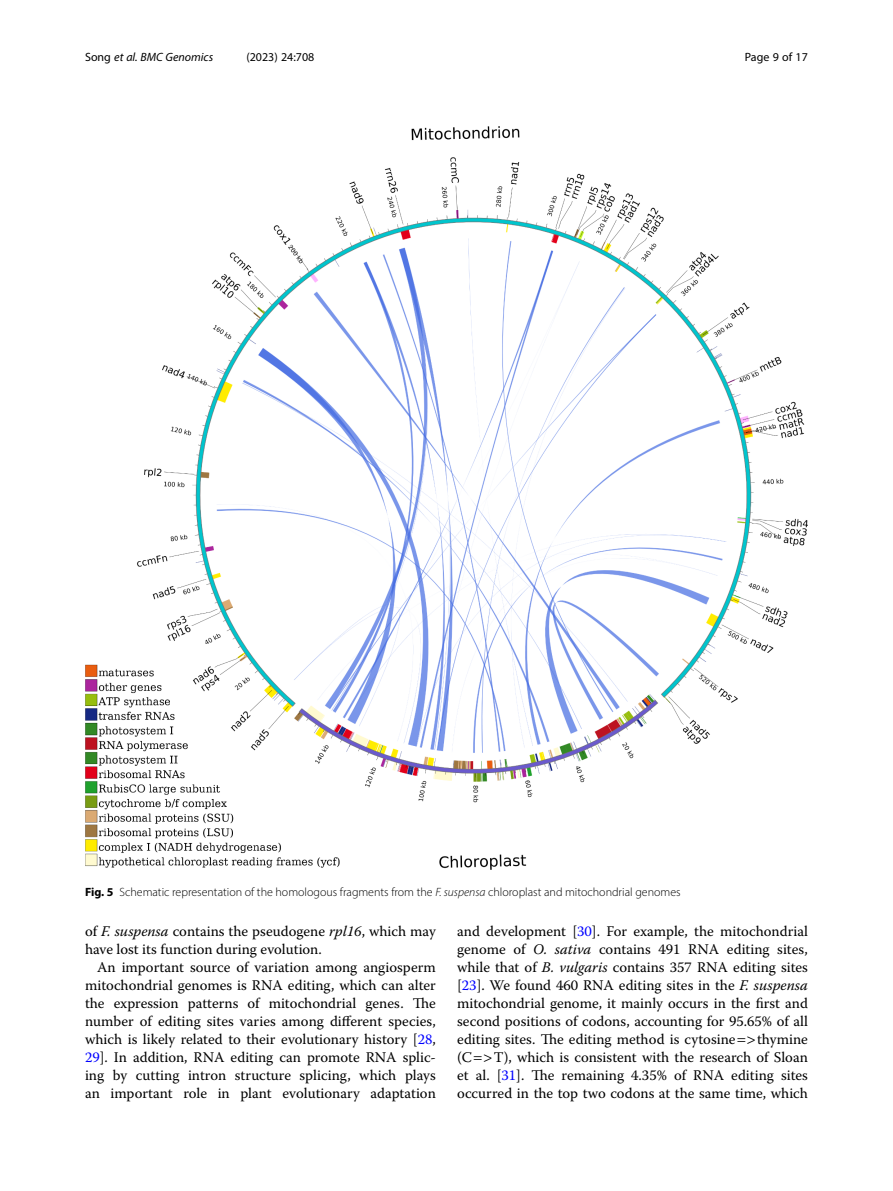
<style>
.page{position:relative;width:893px;height:1191px;background:#fff}
.page>*{position:absolute;margin:0;border:0;box-sizing:border-box;transform-origin:0 0}
.Body_Text_Indent{font:14.7px/18px "Warnock Pro";color:#000;text-align:justify}
.Body_Text{font:14.7px/18px "Warnock Pro";color:#000}
.Figure_Caption{font:300 12px "Myriad Pro";color:#000}
.t1{font:12px "Myriad Pro";color:#000}
.t2{font:italic 12px "Myriad Pro";color:#000}
.s1{font-style:normal}
.s2{font-weight:700}
.s3{font-style:italic}
.s4{color:#00f}
</style>
<div class="page">
<img style="left:85px;top:126px;width:723px;height:743px">
<p class="t2" style="left:85px;top:50px;width:130px"><span class="s1">Song</span> et al. BMC Genomics</p>
<p class="t1" style="left:246px;top:50px;width:70px">(2023) 24:708</p>
<p class="t1" style="left:745px;top:50px;width:65px">Page 9 of 17</p>
<p class="Figure_Caption" style="left:85px;top:885px;width:597px"><span class="s2">Fig. 5</span> Schematic representation of the homologous fragments from the <span class="s3">F. suspensa</span> chloroplast and mitochondrial genomes</p>
<p class="Body_Text" style="left:85px;top:922px;width:352px">of <span class="s3">F. suspensa</span> contains the pseudogene <span class="s3">rpl16</span>, which may have lost its function during evolution.</p>
<p class="Body_Text_Indent" style="left:85px;top:958px;width:352px;text-indent:12px">An important source of variation among angiosperm mitochondrial genomes is RNA editing, which can alter the expression patterns of mitochondrial genes. The number of editing sites varies among different species, which is likely related to their evolutionary history [<span class="s4">28</span>, <span class="s4">29</span>]. In addition, RNA editing can promote RNA splic&shy;ing by cutting intron structure splicing, which plays an important role in plant evolutionary adaptation</p>
<p class="Body_Text_Indent" style="left:457px;top:922px;width:352px">and development [<span class="s4">30</span>]. For example, the mitochondrial genome of <span class="s3">O. sativa</span> contains 491 RNA editing sites, while that of <span class="s3">B. vulgaris</span> contains 357 RNA editing sites [<span class="s4">23</span>]. We found 460 RNA editing sites in the <span class="s3">F. suspensa </span>mitochondrial genome, it mainly occurs in the first and second positions of codons, accounting for 95.65% of all editing sites. The editing method is cytosine</p>
<p class="Body_Text_Indent" style="left:757px;top:1030px;width:52px">thymine</p>
<p class="Body_Text_Indent" style="left:457px;top:1048px;width:352px;text-indent:37px">T), which is consistent with the research of Sloan et al. [<span class="s4">31</span>]. The remaining 4.35% of RNA editing sites occurred in the top two codons at the same time, which</p>
<p class="Body_Text_Indent" style="left:457px;top:1048px;width:16px">(C</p>
</div>
